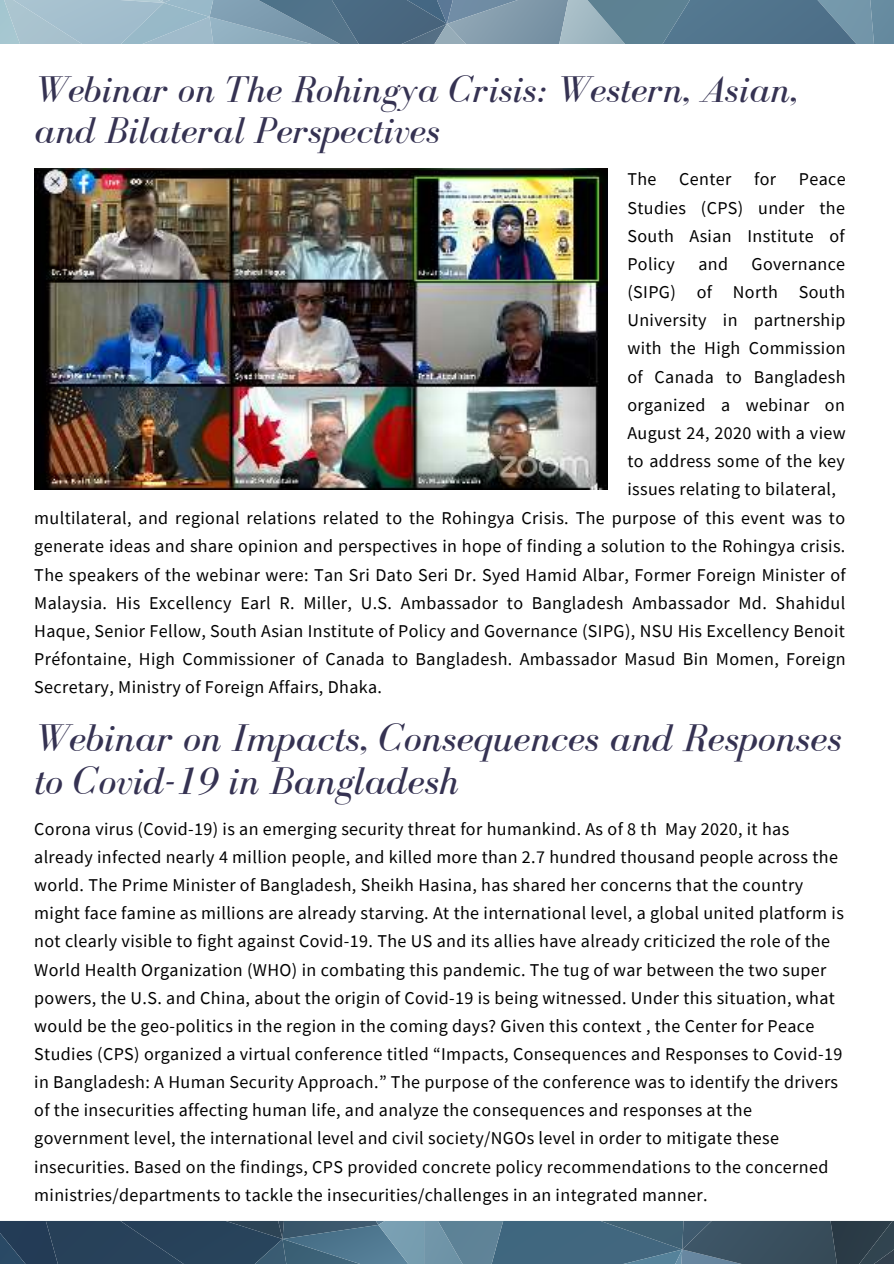
<style>
.page{position:relative;width:894px;height:1264px;background:#fff}
.page>*{position:absolute;margin:0;border:0;box-sizing:border-box;transform-origin:0 0}
.t1{font:italic 39.75px/42.8px "Bodoni FLF";color:#353252}
.t2{font:italic 38.25px/41.7px "Bodoni FLF";color:#353252}
.t3{font:18px/28.2px "Source Sans Pro";letter-spacing:.02em;color:#000;text-align:justify}
</style>
<div class="page">
<svg style="left:0;top:0;width:893px;height:44px;background:#7594a7"></svg>
<svg style="left:0;top:1220px;width:893px;height:43px;background:#415f73"></svg>
<img style="left:34px;top:169px;width:573px;height:321px">
<h2 class="t2" style="left:34px;top:69px;width:765px">Webinar on The Rohingya Crisis: Western, Asian, and Bilateral Perspectives</h2>
<p class="t3" style="left:627px;top:165px;width:31px">The</p>
<p class="t3" style="left:679px;top:165px;width:54px">Center</p>
<p class="t3" style="left:754px;top:165px;width:23px">for</p>
<p class="t3" style="left:627px;top:165px;width:220px;text-indent:171px">Peace Studies (CPS) under the South Asian Institute of Policy</p>
<p class="t3" style="left:698px;top:250px;width:31px">and</p>
<p class="t3" style="left:751px;top:250px;width:95px">Governance</p>
<p class="t3" style="left:627px;top:278px;width:219px">(SIPG) of North South</p>
<p class="t3" style="left:627px;top:306px;width:220px">University in partnership</p>
<p class="t3" style="left:627px;top:334px;width:220px">with the High Commission</p>
<p class="t3" style="left:627px;top:362px;width:220px">of Canada to Bangladesh</p>
<p class="t3" style="left:627px;top:390px;width:219px">organized a webinar on</p>
<p class="t3" style="left:627px;top:419px;width:220px">August 24, 2020 with a view</p>
<p class="t3" style="left:627px;top:447px;width:219px">to address some of the key</p>
<p class="t3" style="left:627px;top:475px;width:210px">issues relating to bilateral,</p>
<p class="t3" style="left:34px;top:504px;width:812px">multilateral, and regional relations related to the Rohingya Crisis. The purpose of this event was to</p>
<p class="t3" style="left:34px;top:532px;width:812px">generate ideas and share opinion and perspectives in hope of finding a solution to the Rohingya crisis.</p>
<p class="t3" style="left:34px;top:560px;width:812px">The speakers of the webinar were: Tan Sri Dato Seri Dr. Syed Hamid Albar, Former Foreign Minister of</p>
<p class="t3" style="left:34px;top:588px;width:812px">Malaysia. His Excellency Earl R. Miller, U.S. Ambassador to Bangladesh Ambassador Md. Shahidul</p>
<p class="t3" style="left:34px;top:616px;width:811px">Haque, Senior Fellow, South Asian Institute of Policy and Governance (SIPG), NSU His Excellency Benoit</p>
<p class="t3" style="left:34px;top:645px;width:812px">Préfontaine, High Commissioner of Canada to Bangladesh. Ambassador Masud Bin Momen, Foreign</p>
<p class="t3" style="left:34px;top:673px;width:349px">Secretary, Ministry of Foreign Affairs, Dhaka.</p>
<h1 class="t1" style="left:34px;top:718px;width:808px">Webinar on Impacts, Consequences and Responses to Covid-19 in Bangladesh</h1>
<p class="t3" style="left:34px;top:814px;width:810px;text-align:left">Corona virus (Covid-19) is an emerging security threat for humankind. As of 8 th May 2020, it has already infected nearly 4 million people, and killed more than 2.7 hundred thousand people across the world. The Prime Minister of Bangladesh, Sheikh Hasina, has shared her concerns that the country might face famine as millions are already starving. At the international level, a global united platform is not clearly visible to fight against Covid-19. The US and its allies have already criticized the role of the World Health Organization (WHO) in combating this pandemic. The tug of war between the two super powers, the U.S. and China, about the origin of Covid-19 is being witnessed. Under this situation, what would be the geo-politics in the region in the coming days? Given this context , the Center for Peace Studies (CPS) organized a virtual conference titled “Impacts, Consequences and Responses to Covid-19 in Bangladesh: A Human Security Approach.” The purpose of the conference was to identify the drivers of the insecurities affecting human life, and analyze the consequences and responses at the government level, the international level and civil society/NGOs level in order to mitigate these insecurities. Based on the findings, CPS provided concrete policy recommendations to the concerned ministries/departments to tackle the insecurities/challenges in an integrated manner.</p>
</div>
